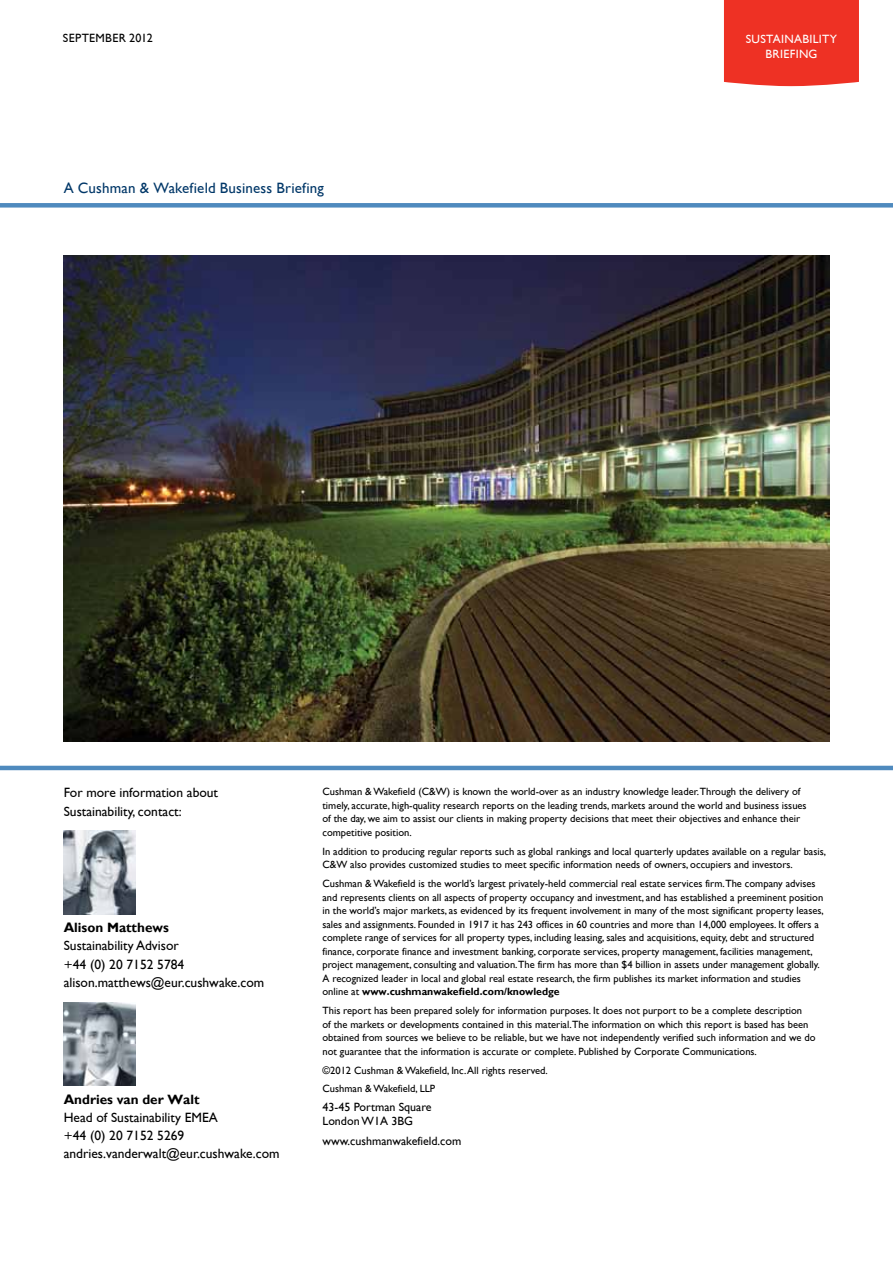
<style>
.page{position:relative;width:893px;height:1263px;background:#fff}
.page>*{position:absolute;margin:0;border:0;box-sizing:border-box;transform-origin:0 0}
.t1{font:15px "Gill Sans";letter-spacing:.01em;color:#003768}
.t2{font:13.5px/18.1px "Gill Sans";color:#000}
.t3{font:700 13.5px "Gill Sans";color:#000}
.t4{font:12px/13.5px "Gill Sans";color:#000}
.t5{font:12px/15px "Gill Sans";letter-spacing:.025em;color:#fff;text-align:center}
.t6{font:12px "Gill Sans";letter-spacing:.03em;color:#000}
.t7{font:10.5px/13.5px "Gill Sans";color:#000}
.s1{font-weight:700}
</style>
<div class="page">
<img style="left:64px;top:831px;width:72px;height:83px">
<img style="left:64px;top:1002px;width:72px;height:83px">
<hr style="left:0;top:766px;width:893px;height:4px;background:#4f8abe">
<div style="left:0;top:203px;width:893px;height:5px;background:#4f8abe"></div>
<div style="left:724px;top:0;width:135px;height:86px;background:#ee3124"></div>
<img style="left:64px;top:255px;width:765px;height:486px">
<p class="t6" style="left:63px;top:31px;width:91px">SEPTEMBER 2012</p>
<h1 class="t1" style="left:64px;top:179px;width:261px">A Cushman &amp; Wakefield Business Briefing</h1>
<p class="t5" style="left:746px;top:31px;width:93px">SUSTAINABILITY<br>BRIEFING</p>
<p class="t2" style="left:64px;top:784px;width:156px">For more information about<br>Sustainability, contact:</p>
<p class="t3" style="left:64px;top:920px;width:106px">Alison Matthews</p>
<p class="t2" style="left:64px;top:937px;width:202px">Sustainability Advisor<br>+44 (0) 20 7152 5784 alison.matthews@eur.cushwake.com</p>
<p class="t3" style="left:64px;top:1091px;width:137px">Andries van der Walt</p>
<p class="t2" style="left:64px;top:1108px;width:217px">Head of Sustainability EMEA<br>+44 (0) 20 7152 5269 andries.vanderwalt@eur.cushwake.com</p>
<p class="t7" style="left:322px;top:785px;width:486px">Cushman &amp; Wakefield (C&amp;W) is known the world-over as an industry knowledge leader.Through the delivery of timely, accurate, high-quality research reports on the leading trends, markets around the world and business issues of the day, we aim to assist our clients in making property decisions that meet their objectives and enhance their competitive position.</p>
<p class="t7" style="left:322px;top:844px;width:505px">In addition to producing regular reports such as global rankings and local quarterly updates available on a regular basis,<br>C&amp;W also provides customized studies to meet specific information needs of owners, occupiers and investors.</p>
<p class="t7" style="left:322px;top:877px;width:503px">Cushman &amp; Wakefield is the world’s largest privately-held commercial real estate services firm.The company advises and represents clients on all aspects of property occupancy and investment, and has established a preeminent position in the world’s major markets, as evidenced by its frequent involvement in many of the most significant property leases, sales and assignments. Founded in 1917 it has 243 offices in 60 countries and more than 14,000 employees. It offers a complete range of services for all property types, including leasing, sales and acquisitions, equity, debt and structured finance, corporate finance and investment banking, corporate services, property management, facilities management, project management, consulting and valuation.The firm has more than $4 billion in assets under management globally.<br>A recognized leader in local and global real estate research, the firm publishes its market information and studies online at <span class="s1">www.cushmanwakefield.com/knowledge</span></p>
<p class="t7" style="left:322px;top:1004px;width:495px">This report has been prepared solely for information purposes. It does not purport to be a complete description<br>of the markets or developments contained in this material.The information on which this report is based has been obtained from sources we believe to be reliable, but we have not independently verified such information and we do not guarantee that the information is accurate or complete. Published by Corporate Communications.</p>
<p class="t7" style="left:322px;top:1060px;width:227px;line-height:18.9px">©2012 Cushman &amp; Wakefield, Inc. All rights reserved.<br>Cushman &amp; Wakefield, LLP</p>
<p class="t4" style="left:322px;top:1100px;width:111px">43-45 Portman Square<br>London W1A 3BG</p>
<p class="t4" style="left:322px;top:1134px;width:140px">www.cushmanwakefield.com</p>
</div>
